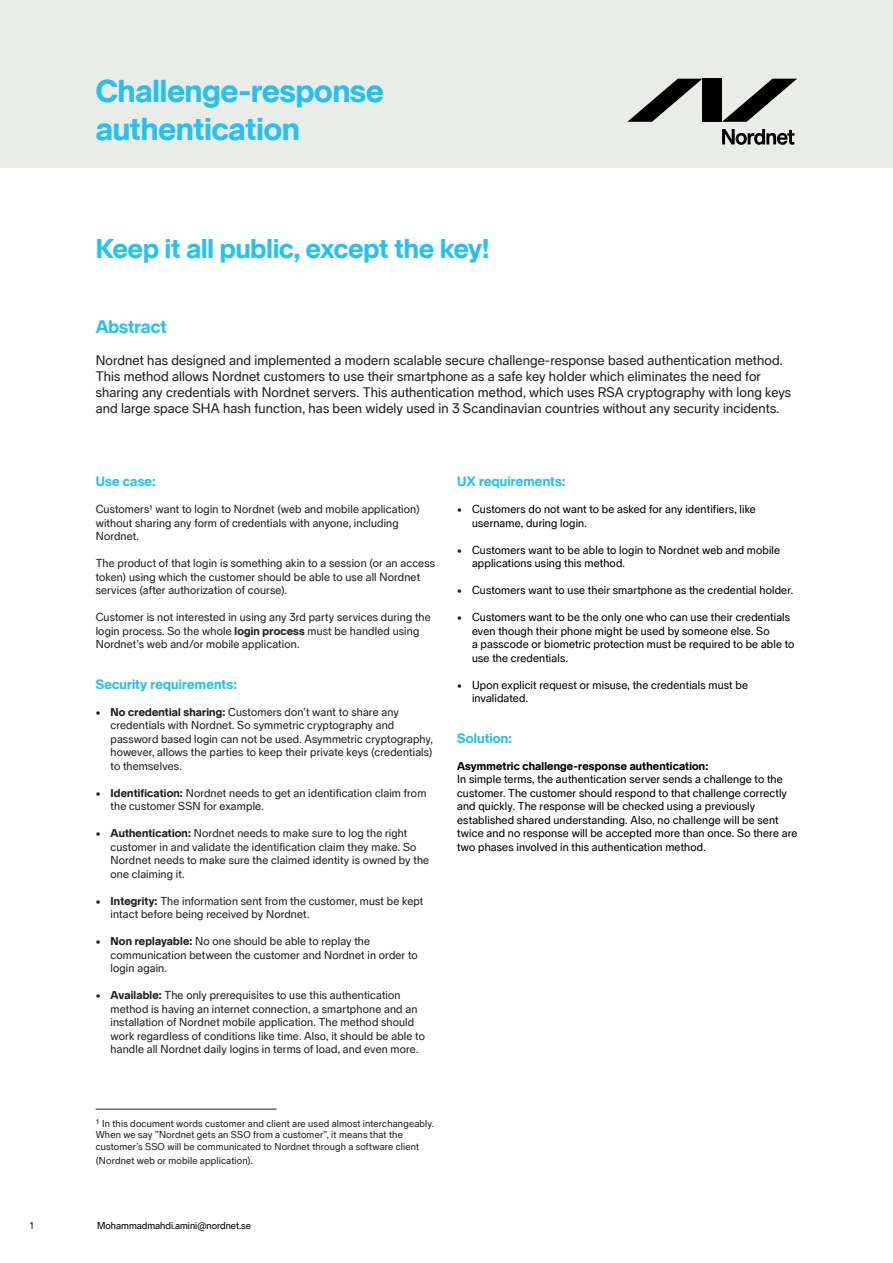
<style>
.page{position:relative;width:893px;height:1263px;background:#fff}
.page>*{position:absolute;margin:0;border:0;box-sizing:border-box;transform-origin:0 0}
.t1{font:800 31.5px "Nordnet Sans";color:#26c2ed}
.t2{font:800 27px "Nordnet Sans";color:#26c2ed}
.t3{font:800 18px "Nordnet Sans";color:#26c2ed}
.Paragraph_Style_1{font:13.5px/16.2px "Nordnet Sans";letter-spacing:.01em;color:#231f20}
.Paragraph_Style_1-2{font:800 13.5px "Nordnet Sans";letter-spacing:.015em;color:#26c2ed}
.Paragraph_Style_1-3{font:11.25px/13.5px "Nordnet Sans";letter-spacing:.015em;color:#231f20}
.Paragraph_Style_1-4{font:11.25px/13.5px "Nordnet Sans";letter-spacing:.015em;color:#000}
.Paragraph_Style_1-5{font:800 11.25px "Nordnet Sans";letter-spacing:.02em;color:#000}
.Paragraph_Style_1-6{font:9.75px/11.7px "Nordnet Sans";letter-spacing:.02em;color:#231f20}
.t4{font:9.75px "Nordnet Sans";color:#000}
.s1{font-weight:800}
.s2{font-size:9.75px}
.s3{font-size:9.75px;color:#231f20}
.s4{font-size:11.25px}
</style>
<div class="page">
<div style="left:0;top:0;width:893px;height:167px;background:#eaece8"></div>
<hr style="left:96px;top:1109px;width:180px;height:1px;background:#231f20">
<svg style="left:722px;top:79px;width:75px;height:43px"></svg>
<svg style="left:627px;top:79px;width:75px;height:43px"></svg>
<div style="left:702px;top:79px;width:20px;height:43px;background:#000"></div>
<svg style="left:722px;top:129px;width:72px;height:16px"></svg>
<p class="Paragraph_Style_1-6" style="left:30px;top:1220px;width:6px">1</p>
<p class="t1" style="left:96px;top:73px;width:289px">Challenge-response</p>
<p class="t1" style="left:96px;top:111px;width:205px">authentication</p>
<p class="t2" style="left:96px;top:233px;width:395px">Keep it all public, except the key!</p>
<p class="t3" style="left:96px;top:316px;width:73px">Abstract</p>
<p class="Paragraph_Style_1" style="left:96px;top:352px;width:697px">Nordnet has designed and implemented a modern scalable secure challenge-response based authentication method.<br>This method allows Nordnet customers to use their smartphone as a safe key holder which eliminates the need for sharing any credentials with Nordnet servers. This authentication method, which uses RSA cryptography with long keys and large space SHA hash function, has been widely used in 3 Scandinavian countries without any security incidents.</p>
<p class="Paragraph_Style_1-2" style="left:96px;top:474px;width:62px">Use case:</p>
<p class="Paragraph_Style_1-3" style="left:96px;top:503px;width:326px">Customers1 want to login to Nordnet (web and mobile application) without sharing any form of credentials with anyone, including<br>Nordnet.</p>
<p class="Paragraph_Style_1-3" style="left:96px;top:557px;width:341px">The product of that login is something akin to a session (or an access token) using which the customer should be able to use all Nordnet services (after authorization of course).</p>
<p class="Paragraph_Style_1-3" style="left:96px;top:611px;width:337px">Customer is not interested in using any 3rd party services during the login process. So the whole <span class="s1">login process</span> must be handled using<br>Nordnet’s web and/or mobile application.</p>
<p class="Paragraph_Style_1-2" style="left:96px;top:676px;width:143px">Security requirements:</p>
<p class="Paragraph_Style_1-3" style="left:111px;top:705px;width:324px;text-indent:-15px"><span class="s2">•</span> <span class="s1">No credential sharing:</span> Customers don’t want to share any credentials with Nordnet. So symmetric cryptography and password based login can not be used. Asymmetric cryptography, however, allows the parties to keep their private keys (credentials) to themselves.</p>
<p class="Paragraph_Style_1-3" style="left:111px;top:786px;width:317px;text-indent:-15px"><span class="s2">•</span> <span class="s1">Identification:</span> Nordnet needs to get an identification claim from the customer SSN for example.</p>
<p class="Paragraph_Style_1-3" style="left:111px;top:827px;width:320px;text-indent:-15px"><span class="s2">•</span> <span class="s1">Authentication:</span> Nordnet needs to make sure to log the right customer in and validate the identification claim they make. So Nordnet needs to make sure the claimed identity is owned by the one claiming it.</p>
<p class="Paragraph_Style_1-3" style="left:111px;top:894px;width:314px;text-indent:-15px"><span class="s2">•</span> <span class="s1">Integrity:</span> The information sent from the customer, must be kept intact before being received by Nordnet.</p>
<p class="Paragraph_Style_1-3" style="left:111px;top:935px;width:309px;text-indent:-15px"><span class="s2">•</span> <span class="s1">Non replayable:</span> No one should be able to replay the communication between the customer and Nordnet in order to login again.</p>
<p class="Paragraph_Style_1-3" style="left:111px;top:989px;width:316px;text-indent:-15px"><span class="s2">•</span> <span class="s1">Available:</span> The only prerequisites to use this authentication method is having an internet connection, a smartphone and an installation of Nordnet mobile application. The method should work regardless of conditions like time. Also, it should be able to handle all Nordnet daily logins in terms of load, and even more.</p>
<p class="Paragraph_Style_1-2" style="left:457px;top:474px;width:110px">UX requirements:</p>
<p class="Paragraph_Style_1-4" style="left:472px;top:503px;width:285px;text-indent:-15px"><span class="s3">•</span> Customers do not want to be asked for any identifiers, like username, during login.</p>
<p class="Paragraph_Style_1-4" style="left:472px;top:543px;width:310px;text-indent:-15px"><span class="s3">•</span> Customers want to be able to login to Nordnet web and mobile applications using this method.</p>
<p class="Paragraph_Style_1-4" style="left:457px;top:584px;width:337px"><span class="s3">•</span> Customers want to use their smartphone as the credential holder.</p>
<p class="Paragraph_Style_1-4" style="left:457px;top:611px;width:334px;text-align:center"><span class="s3">•</span> Customers want to be the only one who can use their credentials even though their phone might be used by someone else. So</p>
<p class="Paragraph_Style_1-4" style="left:472px;top:638px;width:324px">a passcode or biometric protection must be required to be able to use the credentials.</p>
<p class="Paragraph_Style_1-4" style="left:472px;top:678px;width:278px;text-indent:-15px"><span class="s3">•</span> Upon explicit request or misuse, the credentials must be invalidated.</p>
<p class="Paragraph_Style_1-2" style="left:457px;top:730px;width:57px">Solution:</p>
<p class="Paragraph_Style_1-5" style="left:457px;top:759px;width:253px">Asymmetric challenge-response authentication:</p>
<p class="Paragraph_Style_1-4" style="left:457px;top:773px;width:331px">In simple terms, the authentication server sends a challenge to the customer. The customer should respond to that challenge correctly and quickly. The response will be checked using a previously</p>
<p class="Paragraph_Style_1-4" style="left:457px;top:813px;width:342px">established shared understanding. Also, no challenge will be sent twice and no response will be accepted more than once. So there are two phases involved in this authentication method.</p>
<p class="Paragraph_Style_1-6" style="left:96px;top:1117px;width:340px"><span class="s4">1</span> In this document words customer and client are used almost interchangeably.<br>When we say ”Nordnet gets an SSO from a customer”, it means that the customer’s SSO will be communicated to Nordnet through a software client</p>
<p class="Paragraph_Style_1-6" style="left:96px;top:1154px;width:159px">(Nordnet web or mobile application).</p>
<p class="t4" style="left:97px;top:1220px;width:155px">Mohammadmahdi.amini@nordnet.se</p>
</div>
